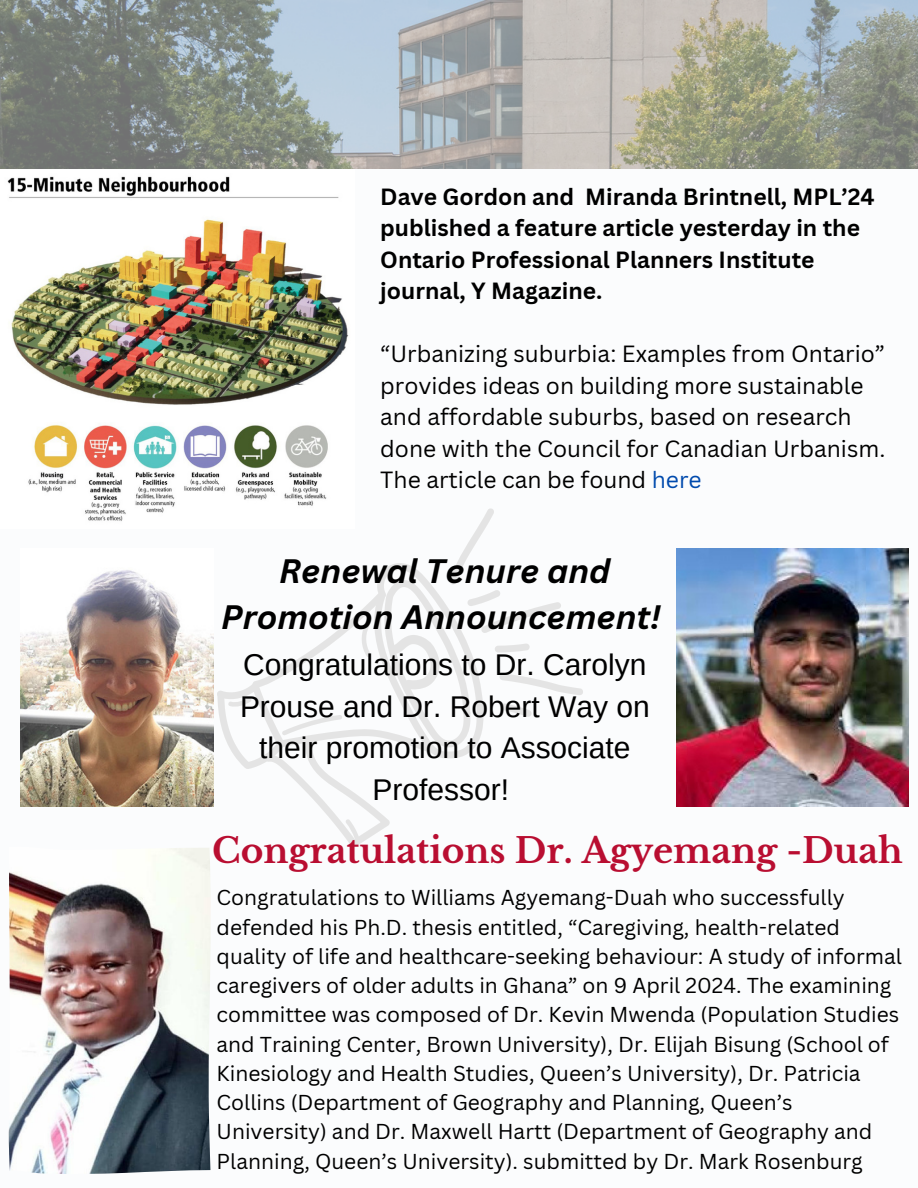
<style>
.page{position:relative;width:918px;height:1188px;background:#fbfcfd}
.page>*{position:absolute;margin:0;border:0;box-sizing:border-box;transform-origin:0 0}
.t1{font:700 34.5px "Libre Baskerville";color:#b90e31}
.t2{font:italic 700 33px/46.2px "Canva Sans";color:#000;text-align:center}
.t3{font:30px/41.7px "Arimo";color:#000;text-align:center}
.t4{font:22.8px/31.5px "Canva Sans";color:#000}
.t5{font:700 22.8px/31.5px "Canva Sans";color:#000}
.t6{font:21px/29.2px "Canva Sans";color:#000}
.s1{color:#004aad}
</style>
<div class="page">
<svg style="left:217px;top:508px;width:366px;height:338px"></svg>
<img style="left:0;top:0;width:918px;height:169px">
<img style="left:9px;top:848px;width:202px;height:326px">
<img style="left:21px;top:570px;width:192px;height:236px">
<img style="left:676px;top:549px;width:232px;height:257px">
<img style="left:7px;top:176px;width:347px;height:352px">
<h1 class="t5" style="left:380px;top:180px;width:496px">Dave Gordon and Miranda Brintnell, MPL’24 published a feature article yesterday in the Ontario Professional Planners Institute journal, Y Magazine.</h1>
<h2 class="t4" style="left:380px;top:338px;width:507px">“Urbanizing suburbia: Examples from Ontario” provides ideas on building more sustainable and affordable suburbs, based on research done with the Council for Canadian Urbanism.<br>The article can be found <span class="s1">here</span></h2>
<p class="t2" style="left:221px;top:547px;width:441px">Renewal Tenure and<br>Promotion Announcement!</p>
<p class="t3" style="left:240px;top:644px;width:411px">Congratulations to Dr. Carolyn<br>Prouse and Dr. Robert Way on their promotion to Associate<br>Professor!</p>
<p class="t1" style="left:212px;top:830px;width:692px">Congratulations Dr. Agyemang -Duah</p>
<p class="t6" style="left:217px;top:883px;width:687px">Congratulations to Williams Agyemang-Duah who successfully defended his Ph.D. thesis entitled, “Caregiving, health-related quality of life and healthcare-seeking behaviour: A study of informal caregivers of older adults in Ghana” on 9 April 2024. The examining committee was composed of Dr. Kevin Mwenda (Population Studies and Training Center, Brown University), Dr. Elijah Bisung (School of Kinesiology and Health Studies, Queen’s University), Dr. Patricia Collins (Department of Geography and Planning, Queen’s University) and Dr. Maxwell Hartt (Department of Geography and Planning, Queen’s University). submitted by Dr. Mark Rosenburg</p>
</div>
